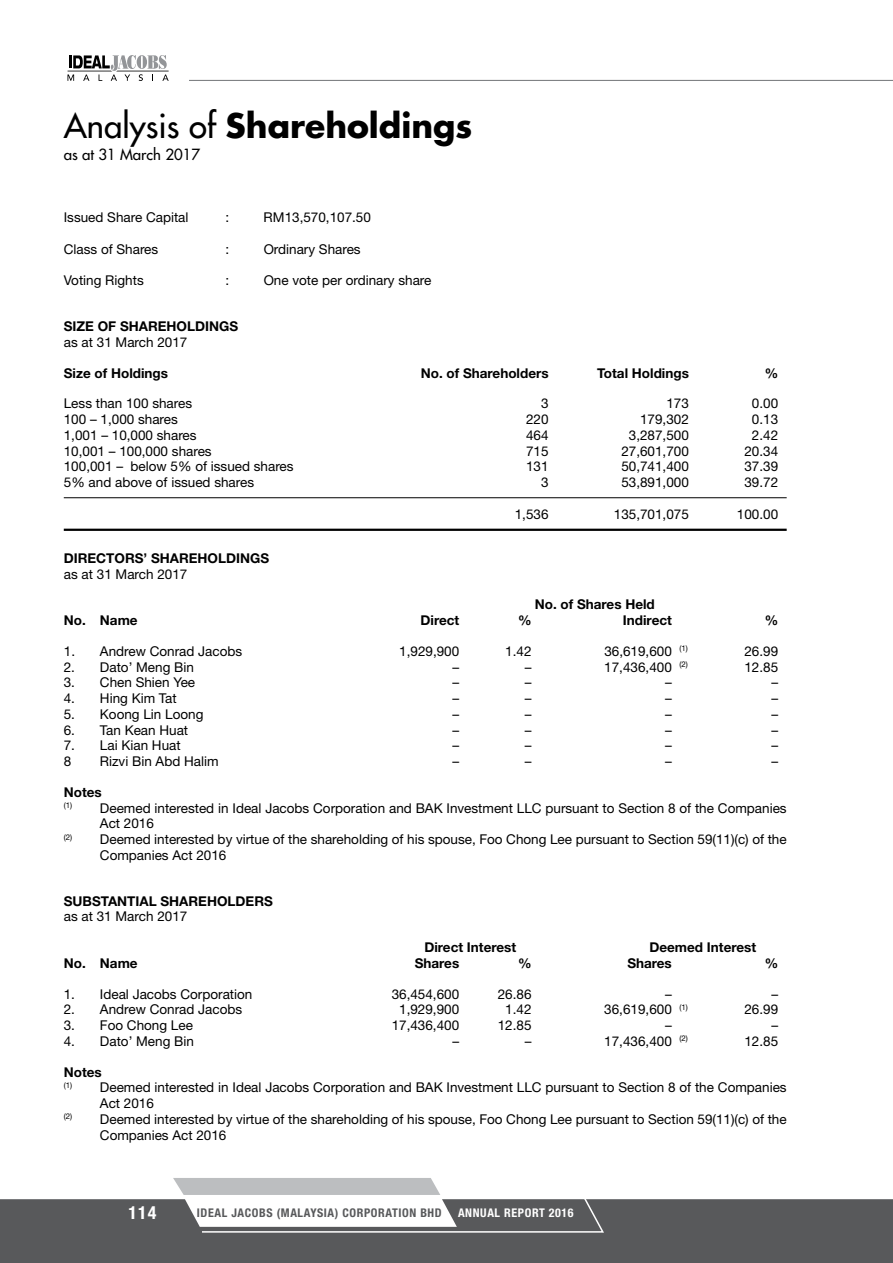
<style>
.page{position:relative;width:893px;height:1263px;background:#fff}
.page>*{position:absolute;margin:0;border:0;box-sizing:border-box;transform-origin:0 0}
.t1{font:700 33px "Futura Std";color:#000}
.t2{font:700 condensed 18px "Helvetica Neue LT Std";color:#fff}
.t3{font:500 15px "Futura Std";color:#000}
.t4{font:13.5px "Helvetica Neue LT Std";color:#000}
.t5{font:700 13.5px "Helvetica Neue LT Std";color:#000}
.t6{font:700 condensed 12px "Helvetica Neue LT Std";letter-spacing:.05em;color:#58595b}
.t7{font:700 condensed 12px "Helvetica Neue LT Std";letter-spacing:.05em;color:#fff}
.s1{font-weight:500}
</style>
<div class="page">
<div style="left:0;top:1199px;width:893px;height:64px;background:#58595b"></div>
<svg style="left:173px;top:1178px;width:432px;height:55px"></svg>
<svg style="left:68px;top:55px;width:101px;height:26px"></svg>
<hr style="left:189px;top:80px;width:704px;height:1px;background:#808285">
<hr style="left:64px;top:497px;width:723px;height:1px;background:#000">
<hr style="left:64px;top:529px;width:723px;height:2px;background:#000">
<h1 class="t1" style="left:64px;top:103px;width:410px"><span class="s1">Analysis of</span> Shareholdings</h1>
<p class="t3" style="left:64px;top:145px;width:138px">as at 31 March 2017</p>
<p class="t4" style="left:64px;top:209px;width:126px">Issued Share Capital</p>
<p class="t4" style="left:225px;top:209px;width:5px">:</p>
<p class="t4" style="left:264px;top:209px;width:109px">RM13,570,107.50</p>
<p class="t4" style="left:64px;top:241px;width:96px">Class of Shares</p>
<p class="t4" style="left:225px;top:241px;width:5px">:</p>
<p class="t4" style="left:264px;top:241px;width:99px">Ordinary Shares</p>
<p class="t4" style="left:64px;top:272px;width:82px">Voting Rights</p>
<p class="t4" style="left:225px;top:272px;width:5px">:</p>
<p class="t4" style="left:264px;top:272px;width:169px">One vote per ordinary share</p>
<p class="t5" style="left:64px;top:318px;width:176px">SIZE OF SHAREHOLDINGS</p>
<p class="t4" style="left:64px;top:334px;width:125px">as at 31 March 2017</p>
<p class="t5" style="left:64px;top:364px;width:106px">Size of Holdings</p>
<p class="t5" style="left:421px;top:364px;width:129px">No. of Shareholders</p>
<p class="t5" style="left:597px;top:364px;width:93px">Total Holdings</p>
<p class="t5" style="left:765px;top:364px;width:15px">%</p>
<p class="t4" style="left:64px;top:395px;width:130px">Less than 100 shares</p>
<p class="t4" style="left:541px;top:395px;width:9px">3</p>
<p class="t4" style="left:666px;top:395px;width:24px">173</p>
<p class="t4" style="left:752px;top:395px;width:28px">0.00</p>
<p class="t4" style="left:64px;top:411px;width:116px">100 – 1,000 shares</p>
<p class="t4" style="left:526px;top:411px;width:24px">220</p>
<p class="t4" style="left:640px;top:411px;width:50px">179,302</p>
<p class="t4" style="left:752px;top:411px;width:28px">0.13</p>
<p class="t4" style="left:64px;top:427px;width:134px">1,001 – 10,000 shares</p>
<p class="t4" style="left:526px;top:427px;width:24px">464</p>
<p class="t4" style="left:629px;top:427px;width:62px">3,287,500</p>
<p class="t4" style="left:752px;top:427px;width:28px">2.42</p>
<p class="t4" style="left:64px;top:443px;width:149px">10,001 – 100,000 shares</p>
<p class="t4" style="left:526px;top:443px;width:24px">715</p>
<p class="t4" style="left:621px;top:443px;width:69px">27,601,700</p>
<p class="t4" style="left:744px;top:443px;width:35px">20.34</p>
<p class="t4" style="left:64px;top:458px;width:231px">100,001 – below 5% of issued shares</p>
<p class="t4" style="left:526px;top:458px;width:24px">131</p>
<p class="t4" style="left:621px;top:458px;width:69px">50,741,400</p>
<p class="t4" style="left:744px;top:458px;width:35px">37.39</p>
<p class="t4" style="left:64px;top:474px;width:192px">5% and above of issued shares</p>
<p class="t4" style="left:541px;top:474px;width:9px">3</p>
<p class="t4" style="left:621px;top:474px;width:69px">53,891,000</p>
<p class="t4" style="left:744px;top:474px;width:35px">39.72</p>
<p class="t4" style="left:515px;top:506px;width:35px">1,536</p>
<p class="t4" style="left:614px;top:506px;width:77px">135,701,075</p>
<p class="t4" style="left:737px;top:506px;width:43px">100.00</p>
<p class="t5" style="left:64px;top:550px;width:207px">DIRECTORS’ SHAREHOLDINGS</p>
<p class="t4" style="left:64px;top:566px;width:125px">as at 31 March 2017</p>
<p class="t5" style="left:535px;top:596px;width:122px">No. of Shares Held</p>
<p class="t5" style="left:64px;top:612px;width:75px">No. Name</p>
<p class="t5" style="left:421px;top:612px;width:40px">Direct</p>
<p class="t5" style="left:518px;top:612px;width:15px">%</p>
<p class="t5" style="left:623px;top:612px;width:50px">Indirect</p>
<p class="t5" style="left:765px;top:612px;width:15px">%</p>
<p class="t4" style="left:64px;top:643px;width:180px">1. Andrew Conrad Jacobs</p>
<p class="t4" style="left:399px;top:643px;width:62px">1,929,900</p>
<p class="t4" style="left:505px;top:643px;width:28px">1.42</p>
<p class="t4" style="left:604px;top:643px;width:85px">36,619,600 <sup>(1)</sup></p>
<p class="t4" style="left:744px;top:643px;width:35px">26.99</p>
<p class="t4" style="left:64px;top:659px;width:132px">2. Dato’ Meng Bin</p>
<p class="t4" style="left:452px;top:659px;width:8px">–</p>
<p class="t4" style="left:525px;top:659px;width:8px">–</p>
<p class="t4" style="left:604px;top:659px;width:85px">17,436,400 <sup>(2)</sup></p>
<p class="t4" style="left:744px;top:659px;width:35px">12.85</p>
<p class="t4" style="left:64px;top:674px;width:133px">3. Chen Shien Yee</p>
<p class="t4" style="left:452px;top:674px;width:8px">–</p>
<p class="t4" style="left:525px;top:674px;width:8px">–</p>
<p class="t4" style="left:665px;top:674px;width:8px">–</p>
<p class="t4" style="left:771px;top:674px;width:8px">–</p>
<p class="t4" style="left:64px;top:690px;width:114px">4. Hing Kim Tat</p>
<p class="t4" style="left:452px;top:690px;width:8px">–</p>
<p class="t4" style="left:525px;top:690px;width:8px">–</p>
<p class="t4" style="left:665px;top:690px;width:8px">–</p>
<p class="t4" style="left:771px;top:690px;width:8px">–</p>
<p class="t4" style="left:64px;top:706px;width:141px">5. Koong Lin Loong</p>
<p class="t4" style="left:452px;top:706px;width:8px">–</p>
<p class="t4" style="left:525px;top:706px;width:8px">–</p>
<p class="t4" style="left:665px;top:706px;width:8px">–</p>
<p class="t4" style="left:771px;top:706px;width:8px">–</p>
<p class="t4" style="left:64px;top:722px;width:126px">6. Tan Kean Huat</p>
<p class="t4" style="left:452px;top:722px;width:8px">–</p>
<p class="t4" style="left:525px;top:722px;width:8px">–</p>
<p class="t4" style="left:665px;top:722px;width:8px">–</p>
<p class="t4" style="left:771px;top:722px;width:8px">–</p>
<p class="t4" style="left:64px;top:737px;width:118px">7. Lai Kian Huat</p>
<p class="t4" style="left:452px;top:737px;width:8px">–</p>
<p class="t4" style="left:525px;top:737px;width:8px">–</p>
<p class="t4" style="left:665px;top:737px;width:8px">–</p>
<p class="t4" style="left:771px;top:737px;width:8px">–</p>
<p class="t4" style="left:64px;top:753px;width:9px">8</p>
<p class="t4" style="left:100px;top:753px;width:120px">Rizvi Bin Abd Halim</p>
<p class="t4" style="left:452px;top:753px;width:8px">–</p>
<p class="t4" style="left:525px;top:753px;width:8px">–</p>
<p class="t4" style="left:665px;top:753px;width:8px">–</p>
<p class="t4" style="left:771px;top:753px;width:8px">–</p>
<p class="t5" style="left:64px;top:784px;width:40px">Notes</p>
<p class="t4" style="left:64px;top:800px;width:724px"><sup>(1)</sup> Deemed interested in Ideal Jacobs Corporation and BAK Investment LLC pursuant to Section 8 of the Companies</p>
<p class="t4" style="left:100px;top:815px;width:56px">Act 2016</p>
<p class="t4" style="left:64px;top:831px;width:724px"><sup>(2)</sup> Deemed interested by virtue of the shareholding of his spouse, Foo Chong Lee pursuant to Section 59(11)(c) of the</p>
<p class="t4" style="left:100px;top:847px;width:128px">Companies Act 2016</p>
<p class="t5" style="left:64px;top:892px;width:211px">SUBSTANTIAL SHAREHOLDERS</p>
<p class="t4" style="left:64px;top:908px;width:125px">as at 31 March 2017</p>
<p class="t5" style="left:424px;top:939px;width:93px">Direct Interest</p>
<p class="t5" style="left:649px;top:939px;width:108px">Deemed Interest</p>
<p class="t5" style="left:64px;top:955px;width:75px">No. Name</p>
<p class="t5" style="left:415px;top:955px;width:46px">Shares</p>
<p class="t5" style="left:518px;top:955px;width:15px">%</p>
<p class="t5" style="left:627px;top:955px;width:46px">Shares</p>
<p class="t5" style="left:765px;top:955px;width:15px">%</p>
<p class="t4" style="left:64px;top:986px;width:190px">1. Ideal Jacobs Corporation</p>
<p class="t4" style="left:392px;top:986px;width:69px">36,454,600</p>
<p class="t4" style="left:498px;top:986px;width:35px">26.86</p>
<p class="t4" style="left:665px;top:986px;width:8px">–</p>
<p class="t4" style="left:771px;top:986px;width:8px">–</p>
<p class="t4" style="left:64px;top:1001px;width:180px">2. Andrew Conrad Jacobs</p>
<p class="t4" style="left:399px;top:1001px;width:62px">1,929,900</p>
<p class="t4" style="left:505px;top:1001px;width:28px">1.42</p>
<p class="t4" style="left:604px;top:1001px;width:85px">36,619,600 <sup>(1)</sup></p>
<p class="t4" style="left:744px;top:1001px;width:35px">26.99</p>
<p class="t4" style="left:64px;top:1017px;width:131px">3. Foo Chong Lee</p>
<p class="t4" style="left:392px;top:1017px;width:69px">17,436,400</p>
<p class="t4" style="left:498px;top:1017px;width:35px">12.85</p>
<p class="t4" style="left:665px;top:1017px;width:8px">–</p>
<p class="t4" style="left:771px;top:1017px;width:8px">–</p>
<p class="t4" style="left:64px;top:1033px;width:132px">4. Dato’ Meng Bin</p>
<p class="t4" style="left:452px;top:1033px;width:8px">–</p>
<p class="t4" style="left:525px;top:1033px;width:8px">–</p>
<p class="t4" style="left:604px;top:1033px;width:85px">17,436,400 <sup>(2)</sup></p>
<p class="t4" style="left:744px;top:1033px;width:35px">12.85</p>
<p class="t5" style="left:64px;top:1063px;width:40px">Notes</p>
<p class="t4" style="left:64px;top:1079px;width:724px"><sup>(1)</sup> Deemed interested in Ideal Jacobs Corporation and BAK Investment LLC pursuant to Section 8 of the Companies</p>
<p class="t4" style="left:100px;top:1095px;width:56px">Act 2016</p>
<p class="t4" style="left:64px;top:1111px;width:724px"><sup>(2)</sup> Deemed interested by virtue of the shareholding of his spouse, Foo Chong Lee pursuant to Section 59(11)(c) of the</p>
<p class="t4" style="left:100px;top:1127px;width:128px">Companies Act 2016</p>
<h2 class="t2" style="left:129px;top:1202px;width:29px">114</h2>
<p class="t6" style="left:197px;top:1206px;width:246px">IDEAL JACOBS (MALAYSIA) CORPORATION BHD</p>
<p class="t7" style="left:458px;top:1206px;width:117px">ANNUAL REPORT 2016</p>
</div>
